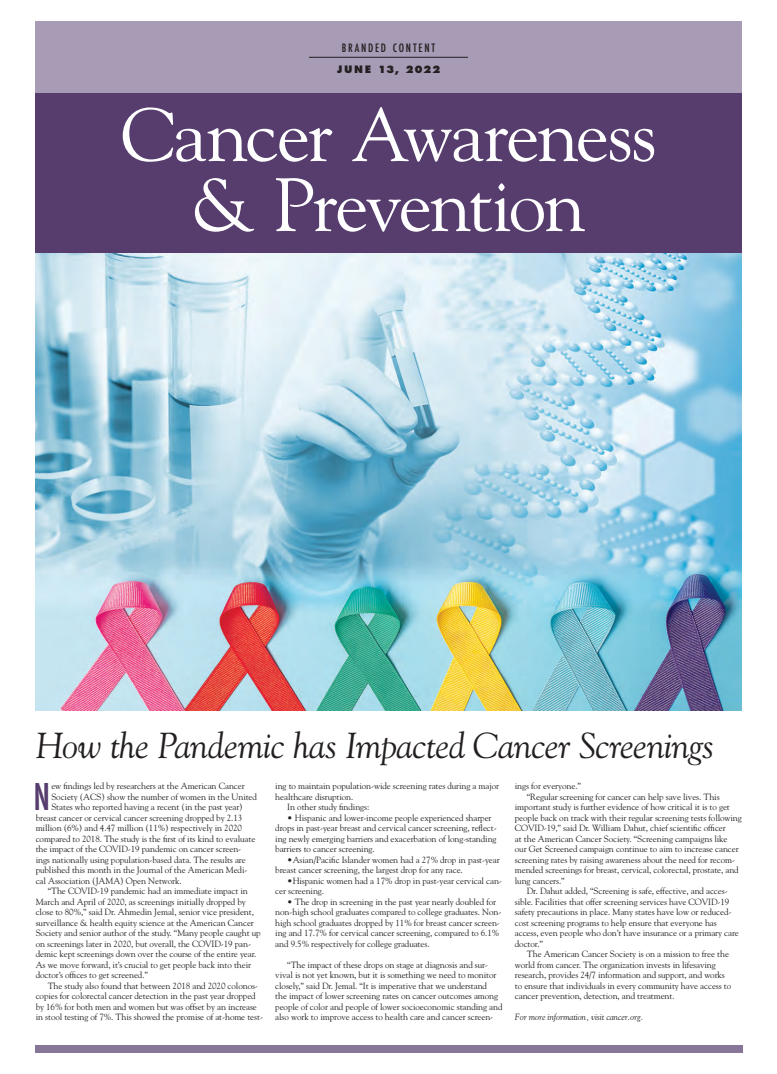
<style>
.page{position:relative;width:777px;height:1074px;background:#fff}
.page>*{position:absolute;margin:0;border:0;box-sizing:border-box;transform-origin:0 0}
.t1{font:75px/70px "Goudy Std";letter-spacing:-.03em;color:#fff;text-align:center}
.t2{font:500 condensed 40.5px "Futura T";color:#563d6e}
.t3{font:italic 36px "Goudy Std";letter-spacing:-.015em;color:#231f20}
.t4{font:500 condensed 12.8px "Futura T";letter-spacing:.13em;color:#231f20}
.t5{font:800 11px "Futura T";letter-spacing:.1em;color:#231f20}
.t6{font:9px/10.5px "Goudy Std";letter-spacing:-.01em;color:#231f20}
.t7{font:9px "Goudy";letter-spacing:-.01em;color:#231f20}
.t8{font:italic 9px "Goudy Std";letter-spacing:-.01em;color:#231f20}
.s1{font-size:11.2px}
</style>
<div class="page">
<div style="left:35px;top:21px;width:707px;height:72px;background:#a79bb5"></div>
<div style="left:35px;top:1045px;width:707px;height:8px;background:#887699"></div>
<hr style="left:309px;top:57px;width:159px;height:1px;background:#231f20">
<div style="left:35px;top:93px;width:707px;height:161px;background:#563d6e"></div>
<img style="left:36px;top:254px;width:706px;height:456px">
<h3 class="t4" style="left:342px;top:40px;width:95px">BRANDED CONTENT</h3>
<p class="t5" style="left:337px;top:63px;width:105px"><span class="s1">JUNE</span> 13, 2022</p>
<h1 class="t1" style="left:121px;top:99px;width:537px">Cancer Awareness &amp; Prevention</h1>
<h3 class="t3" style="left:36px;top:723px;width:680px">How the Pandemic has Impacted Cancer Screenings</h3>
<h2 class="t2" style="left:34px;top:773px;width:18px">N</h2>
<p class="t7" style="left:51px;top:780px;width:195px">ew findings led by researchers at the American Cancer</p>
<p class="t7" style="left:51px;top:791px;width:207px">Society (ACS) show the number of women in the United</p>
<p class="t7" style="left:51px;top:801px;width:193px">States who reported having a recent (in the past year)</p>
<p class="t7" style="left:36px;top:812px;width:208px">breast cancer or cervical cancer screening dropped by 2.13</p>
<p class="t7" style="left:36px;top:822px;width:208px">million (6%) and 4.47 million (11%) respectively in 2020</p>
<p class="t7" style="left:36px;top:833px;width:221px">compared to 2018. The study is the first of its kind to evaluate</p>
<p class="t7" style="left:36px;top:843px;width:207px">the impact of the COVID-19 pandemic on cancer screen-</p>
<p class="t7" style="left:36px;top:854px;width:212px">ings nationally using population-based data. The results are</p>
<p class="t7" style="left:36px;top:864px;width:213px">published this month in the Journal of the American Medi-</p>
<p class="t7" style="left:36px;top:875px;width:148px">cal Association (JAMA) Open Network.</p>
<p class="t6" style="left:36px;top:886px;width:227px;text-indent:12px">“The COVID-19 pandemic had an immediate impact in March and April of 2020, as screenings initially dropped by close to 80%,” said Dr. Ahmedin Jemal, senior vice president, surveillance &amp; health equity science at the American Cancer Society and senior author of the study. “Many people caught up on screenings later in 2020, but overall, the COVID-19 pan&shy;demic kept screenings down over the course of the entire year.<br>As we move forward, it’s crucial to get people back into their doctor’s offices to get screened.”</p>
<p class="t6" style="left:36px;top:980px;width:229px;text-indent:12px">The study also found that between 2018 and 2020 colonos&shy;copies for colorectal cancer detection in the past year dropped by 16% for both men and women but was offset by an increase in stool testing of 7%. This showed the promise of at-home test-</p>
<p class="t6" style="left:275px;top:781px;width:225px">ing to maintain population-wide screening rates during a major</p>
<p class="t6" style="left:275px;top:791px;width:80px">healthcare disruption.</p>
<p class="t6" style="left:287px;top:802px;width:84px">In other study findings:</p>
<p class="t6" style="left:275px;top:812px;width:223px;text-indent:12px">• Hispanic and lower-income people experienced sharper drops in past-year breast and cervical cancer screening, reflect&shy;ing newly emerging barriers and exacerbation of long-standing barriers to cancer screening.</p>
<p class="t6" style="left:275px;top:854px;width:226px;text-indent:12px">•Asian/Pacific Islander women had a 27% drop in past-year breast cancer screening, the largest drop for any race.</p>
<p class="t6" style="left:275px;top:875px;width:228px;text-indent:12px">•Hispanic women had a 17% drop in past-year cervical can&shy;cer screening.</p>
<p class="t6" style="left:275px;top:896px;width:228px;text-indent:12px">• The drop in screening in the past year nearly doubled for non-high school graduates compared to college graduates. Non&shy;high school graduates dropped by 11% for breast cancer screen&shy;ing and 17.7% for cervical cancer screening, compared to 6.1% and 9.5% respectively for college graduates.</p>
<p class="t6" style="left:275px;top:959px;width:229px;text-indent:12px">“The impact of these drops on stage at diagnosis and sur&shy;vival is not yet known, but it is something we need to monitor closely,” said Dr. Jemal. “It is imperative that we understand<br>the impact of lower screening rates on cancer outcomes among people of color and people of lower socioeconomic standing and also work to improve access to health care and cancer screen-</p>
<p class="t6" style="left:515px;top:781px;width:68px">ings for everyone.”</p>
<p class="t6" style="left:527px;top:791px;width:194px">“Regular screening for cancer can help save lives. This</p>
<p class="t6" style="left:515px;top:802px;width:217px">important study is further evidence of how critical it is to get</p>
<p class="t6" style="left:515px;top:812px;width:228px">people back on track with their regular screening tests following</p>
<p class="t6" style="left:515px;top:823px;width:212px">COVID-19,” said Dr. William Dahut, chief scientific officer</p>
<p class="t6" style="left:515px;top:833px;width:214px">at the American Cancer Society. “Screening campaigns like</p>
<p class="t6" style="left:515px;top:844px;width:225px">our Get Screened campaign continue to aim to increase cancer</p>
<p class="t6" style="left:515px;top:854px;width:222px">screening rates by raising awareness about the need for recom-</p>
<p class="t6" style="left:515px;top:865px;width:225px">mended screenings for breast, cervical, colorectal, prostate, and</p>
<p class="t6" style="left:515px;top:875px;width:51px">lung cancers.”</p>
<p class="t6" style="left:527px;top:886px;width:202px">Dr. Dahut added, “Screening is safe, effective, and acces-</p>
<p class="t6" style="left:515px;top:896px;width:216px">sible. Facilities that offer screening services have COVID-19</p>
<p class="t6" style="left:515px;top:907px;width:218px">safety precautions in place. Many states have low or reduced-</p>
<p class="t6" style="left:515px;top:917px;width:203px">cost screening programs to help ensure that everyone has</p>
<p class="t6" style="left:515px;top:928px;width:226px">access, even people who don’t have insurance or a primary care</p>
<p class="t6" style="left:515px;top:938px;width:30px">doctor.”</p>
<p class="t6" style="left:527px;top:949px;width:204px">The American Cancer Society is on a mission to free the</p>
<p class="t6" style="left:515px;top:959px;width:202px">world from cancer. The organization invests in lifesaving</p>
<p class="t6" style="left:515px;top:970px;width:212px">research, provides 24/7 information and support, and works</p>
<p class="t6" style="left:515px;top:980px;width:218px">to ensure that individuals in every community have access to</p>
<p class="t6" style="left:515px;top:991px;width:161px">cancer prevention, detection, and treatment.</p>
<p class="t8" style="left:515px;top:1012px;width:130px">For more information, visit cancer.org.</p>
</div>
